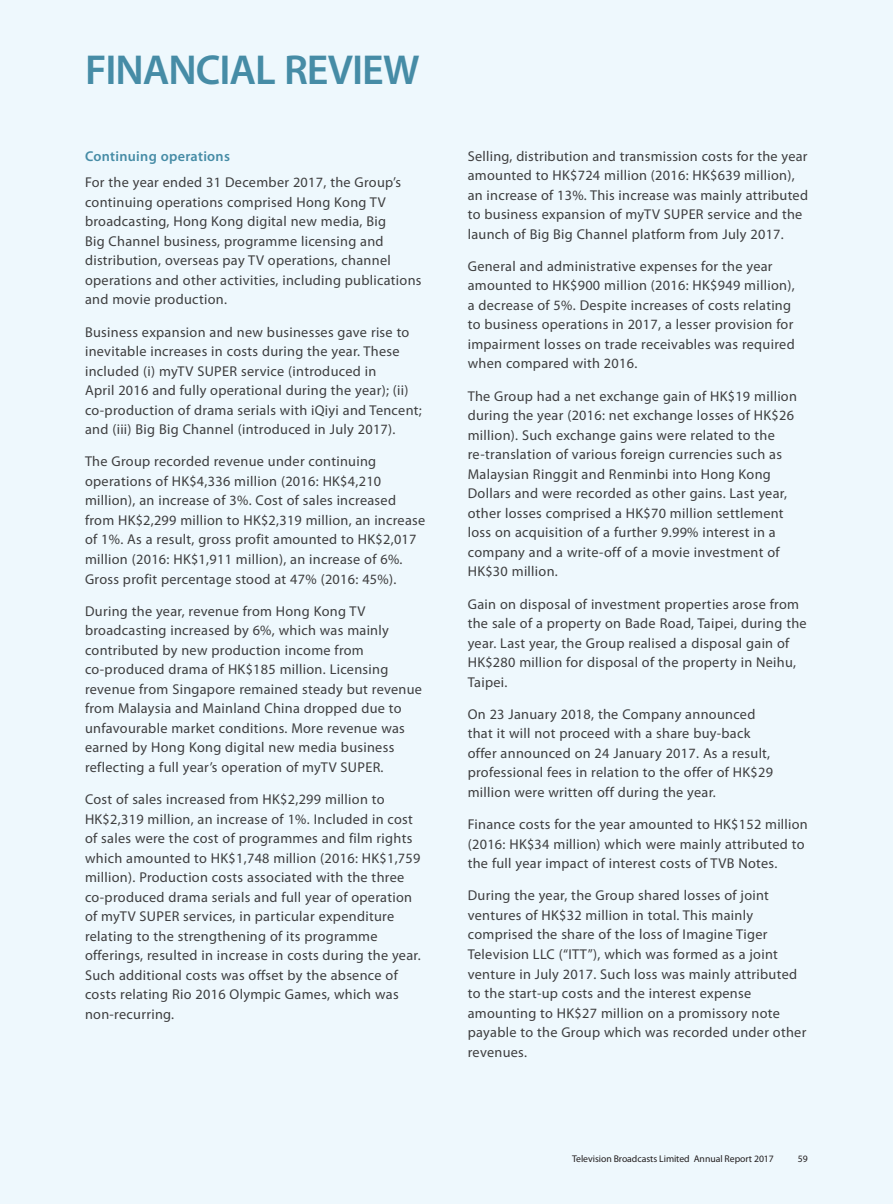
<style>
.page{position:relative;width:893px;height:1204px;background:#fff}
.page>*{position:absolute;margin:0;border:0;box-sizing:border-box;transform-origin:0 0}
.t1{font:600 42px "Myriad Pro";letter-spacing:-.025em;color:#468ca6}
.t2{font:14.25px/19.5px "Myriad Pro";letter-spacing:.02em;color:#3e3e3f}
.t3{font:600 14.25px "Myriad Pro";letter-spacing:.02em;color:#468ca6}
.t4{font:9.75px "Myriad Pro";letter-spacing:-.005em;color:#231f20}
</style>
<div class="page">
<div style="left:0;top:0;width:893px;height:1203px;background:#eef8fd"></div>
<h1 class="t1" style="left:85px;top:43px;width:336px">FINANCIAL REVIEW</h1>
<p class="t3" style="left:85px;top:147px;width:146px">Continuing operations</p>
<p class="t2" style="left:85px;top:172px;width:338px">For the year ended 31 December 2017, the Group’s continuing operations comprised Hong Kong TV broadcasting, Hong Kong digital new media, Big<br>Big Channel business, programme licensing and distribution, overseas pay TV operations, channel operations and other activities, including publications and movie production.</p>
<p class="t2" style="left:85px;top:322px;width:338px">Business expansion and new businesses gave rise to inevitable increases in costs during the year. These included (i) myTV SUPER service (introduced in<br>April 2016 and fully operational during the year); (ii) co-production of drama serials with iQiyi and Tencent; and (iii) Big Big Channel (introduced in July 2017).</p>
<p class="t2" style="left:85px;top:451px;width:342px">The Group recorded revenue under continuing operations of HK$4,336 million (2016: HK$4,210 million), an increase of 3%. Cost of sales increased from HK$2,299 million to HK$2,319 million, an increase of 1%. As a result, gross profit amounted to HK$2,017 million (2016: HK$1,911 million), an increase of 6%.<br>Gross profit percentage stood at 47% (2016: 45%).</p>
<p class="t2" style="left:85px;top:601px;width:339px">During the year, revenue from Hong Kong TV broadcasting increased by 6%, which was mainly contributed by new production income from co-produced drama of HK$185 million. Licensing revenue from Singapore remained steady but revenue from Malaysia and Mainland China dropped due to unfavourable market conditions. More revenue was earned by Hong Kong digital new media business reflecting a full year’s operation of myTV SUPER.</p>
<p class="t2" style="left:85px;top:789px;width:337px">Cost of sales increased from HK$2,299 million to HK$2,319 million, an increase of 1%. Included in cost of sales were the cost of programmes and film rights which amounted to HK$1,748 million (2016: HK$1,759 million). Production costs associated with the three co-produced drama serials and full year of operation of myTV SUPER services, in particular expenditure relating to the strengthening of its programme offerings, resulted in increase in costs during the year.<br>Such additional costs was offset by the absence of costs relating Rio 2016 Olympic Games, which was non-recurring.</p>
<p class="t2" style="left:468px;top:146px;width:342px">Selling, distribution and transmission costs for the year amounted to HK$724 million (2016: HK$639 million), an increase of 13%. This increase was mainly attributed to business expansion of myTV SUPER service and the launch of Big Big Channel platform from July 2017.</p>
<p class="t2" style="left:468px;top:256px;width:328px">General and administrative expenses for the year amounted to HK$900 million (2016: HK$949 million), a decrease of 5%. Despite increases of costs relating to business operations in 2017, a lesser provision for impairment losses on trade receivables was required when compared with 2016.</p>
<p class="t2" style="left:468px;top:386px;width:331px">The Group had a net exchange gain of HK$19 million during the year (2016: net exchange losses of HK$26 million). Such exchange gains were related to the re-translation of various foreign currencies such as Malaysian Ringgit and Renminbi into Hong Kong Dollars and were recorded as other gains. Last year, other losses comprised a HK$70 million settlement loss on acquisition of a further 9.99% interest in a company and a write-off of a movie investment of HK$30 million.</p>
<p class="t2" style="left:468px;top:593px;width:340px">Gain on disposal of investment properties arose from the sale of a property on Bade Road, Taipei, during the year. Last year, the Group realised a disposal gain of HK$280 million for disposal of the property in Neihu, Taipei.</p>
<p class="t2" style="left:468px;top:704px;width:307px">On 23 January 2018, the Company announced that it will not proceed with a share buy-back offer announced on 24 January 2017. As a result, professional fees in relation to the offer of HK$29 million were written off during the year.</p>
<p class="t2" style="left:468px;top:814px;width:342px">Finance costs for the year amounted to HK$152 million (2016: HK$34 million) which were mainly attributed to the full year impact of interest costs of TVB Notes.</p>
<p class="t2" style="left:468px;top:885px;width:340px">During the year, the Group shared losses of joint ventures of HK$32 million in total. This mainly comprised the share of the loss of Imagine Tiger Television LLC (“ITT”), which was formed as a joint venture in July 2017. Such loss was mainly attributed to the start-up costs and the interest expense amounting to HK$27 million on a promissory note payable to the Group which was recorded under other revenues.</p>
<p class="t4" style="left:572px;top:1152px;width:203px">Television Broadcasts Limited Annual Report 2017</p>
<p class="t4" style="left:798px;top:1152px;width:11px">59</p>
</div>
